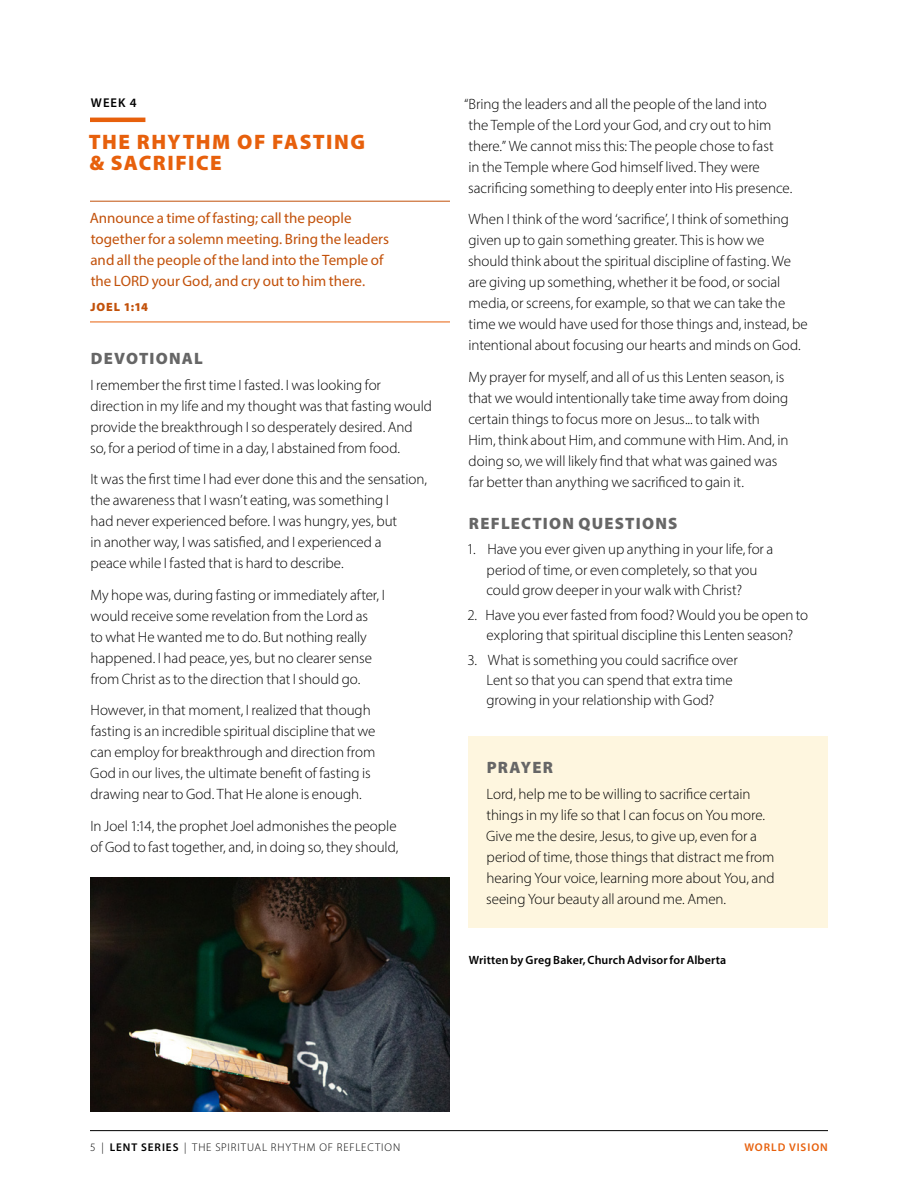
<style>
.page{position:relative;width:918px;height:1188px;background:#fff}
.page>*{position:absolute;margin:0;border:0;box-sizing:border-box;transform-origin:0 0}
.H_Heading{font:900 21px/21px "Myriad Pro";letter-spacing:.07em;color:#e7600c}
.H_Section_Subhead{font:900 16.5px "Myriad Pro";letter-spacing:.075em;color:#666}
.P_Body_Text__Sans{font:300 15px/21px "Myriad Pro";letter-spacing:-.005em;color:#000}
.P_Bullets__Sans{font:300 15px/20.2px "Myriad Pro";letter-spacing:-.005em;color:#000}
.P_Scripture{font:15px/21px "Myriad Pro";color:#c2510a}
.H_Week{font:600 12.75px "Myriad Pro";color:#000}
.P_Acknowledgment{font:600 12px "Myriad Pro";letter-spacing:.01em;color:#000}
.P_Scripture_Chapter{font:900 12px "Myriad Pro";letter-spacing:.08em;color:#c2510a}
.P_Page_Number{font:300 11.25px "Myriad Pro";letter-spacing:.08em;color:#000}
.P_Page_Number-2{font:600 11.25px "Myriad Pro";letter-spacing:.085em;color:#e7600c}
.s1{font-weight:600}
</style>
<div class="page">
<hr style="left:90px;top:118px;width:55px;height:4px;background:#e7600c">
<hr style="left:90px;top:201px;width:360px;height:1px;background:#c2510a">
<hr style="left:90px;top:322px;width:360px;height:1px;background:#e7600c">
<div style="left:468px;top:736px;width:360px;height:62px;background:#fef6df"></div>
<div style="left:468px;top:764px;width:360px;height:164px;background:#fef6df"></div>
<hr style="left:90px;top:1130px;width:738px;height:1px;background:#000">
<img style="left:90px;top:878px;width:360px;height:234px">
<p class="H_Week" style="left:91px;top:95px;width:47px">WEEK 4</p>
<p class="H_Heading" style="left:89px;top:131px;width:278px">THE RHYTHM OF FASTING &amp; SACRIFICE</p>
<p class="P_Scripture" style="left:90px;top:207px;width:301px">Announce a time of fasting; call the people together for a solemn meeting. Bring the leaders and all the people of the land into the Temple of the LORD your God, and cry out to him there.</p>
<p class="P_Scripture_Chapter" style="left:90px;top:299px;width:59px">JOEL 1:14</p>
<p class="H_Section_Subhead" style="left:91px;top:347px;width:113px">DEVOTIONAL</p>
<p class="P_Body_Text__Sans" style="left:90px;top:374px;width:344px">I remember the first time I fasted. I was looking for direction in my life and my thought was that fasting would provide the breakthrough I so desperately desired. And<br>so, for a period of time in a day, I abstained from food.</p>
<p class="P_Body_Text__Sans" style="left:90px;top:469px;width:338px">It was the first time I had ever done this and the sensation, the awareness that I wasn’t eating, was something I<br>had never experienced before. I was hungry, yes, but<br>in another way, I was satisfied, and I experienced a<br>peace while I fasted that is hard to describe.</p>
<p class="P_Body_Text__Sans" style="left:90px;top:584px;width:296px">My hope was, during fasting or immediately after, I would receive some revelation from the Lord as<br>to what He wanted me to do. But nothing really happened. I had peace, yes, but no clearer sense from Christ as to the direction that I should go.</p>
<p class="P_Body_Text__Sans" style="left:90px;top:700px;width:287px">However, in that moment, I realized that though fasting is an incredible spiritual discipline that we can employ for breakthrough and direction from God in our lives, the ultimate benefit of fasting is drawing near to God. That He alone is enough.</p>
<p class="P_Body_Text__Sans" style="left:91px;top:815px;width:309px">In Joel 1:14, the prophet Joel admonishes the people of God to fast together, and, in doing so, they should,</p>
<p class="P_Body_Text__Sans" style="left:464px;top:93px;width:330px">“Bring the leaders and all the people of the land into<br>the Temple of the Lord your God, and cry out to him there.” We cannot miss this: The people chose to fast<br>in the Temple where God himself lived. They were sacrificing something to deeply enter into His presence.</p>
<p class="P_Body_Text__Sans" style="left:468px;top:209px;width:341px">When I think of the word ‘sacrifice’, I think of something given up to gain something greater. This is how we should think about the spiritual discipline of fasting. We are giving up something, whether it be food, or social media, or screens, for example, so that we can take the time we would have used for those things and, instead, be intentional about focusing our hearts and minds on God.</p>
<p class="P_Body_Text__Sans" style="left:468px;top:366px;width:322px">My prayer for myself, and all of us this Lenten season, is that we would intentionally take time away from doing certain things to focus more on Jesus... to talk with Him, think about Him, and commune with Him. And, in doing so, we will likely find that what was gained was far better than anything we sacrificed to gain it.</p>
<p class="H_Section_Subhead" style="left:469px;top:512px;width:210px">REFLECTION QUESTIONS</p>
<p class="P_Bullets__Sans" style="left:486px;top:539px;width:289px;text-indent:-20px">1. Have you ever given up anything in your life, for a period of time, or even completely, so that you could grow deeper in your walk with Christ?</p>
<p class="P_Bullets__Sans" style="left:467px;top:604px;width:342px;text-align:center">2. Have you ever fasted from food? Would you be open to exploring that spiritual discipline this Lenten season?</p>
<p class="P_Bullets__Sans" style="left:487px;top:649px;width:253px;text-indent:-19px">3. What is something you could sacrifice over<br>Lent so that you can spend that extra time growing in your relationship with God?</p>
<p class="H_Section_Subhead" style="left:487px;top:756px;width:68px">PRAYER</p>
<p class="P_Body_Text__Sans" style="left:486px;top:783px;width:290px">Lord, help me to be willing to sacrifice certain things in my life so that I can focus on You more.<br>Give me the desire, Jesus, to give up, even for a period of time, those things that distract me from hearing Your voice, learning more about You, and seeing Your beauty all around me. Amen.</p>
<p class="P_Acknowledgment" style="left:469px;top:952px;width:259px">Written by Greg Baker, Church Advisor for Alberta</p>
<p class="P_Page_Number" style="left:90px;top:1141px;width:312px">5 | <span class="s1">LENT SERIES</span> | THE SPIRITUAL RHYTHM OF REFLECTION</p>
<p class="P_Page_Number-2" style="left:744px;top:1141px;width:85px">WORLD VISION</p>
</div>
